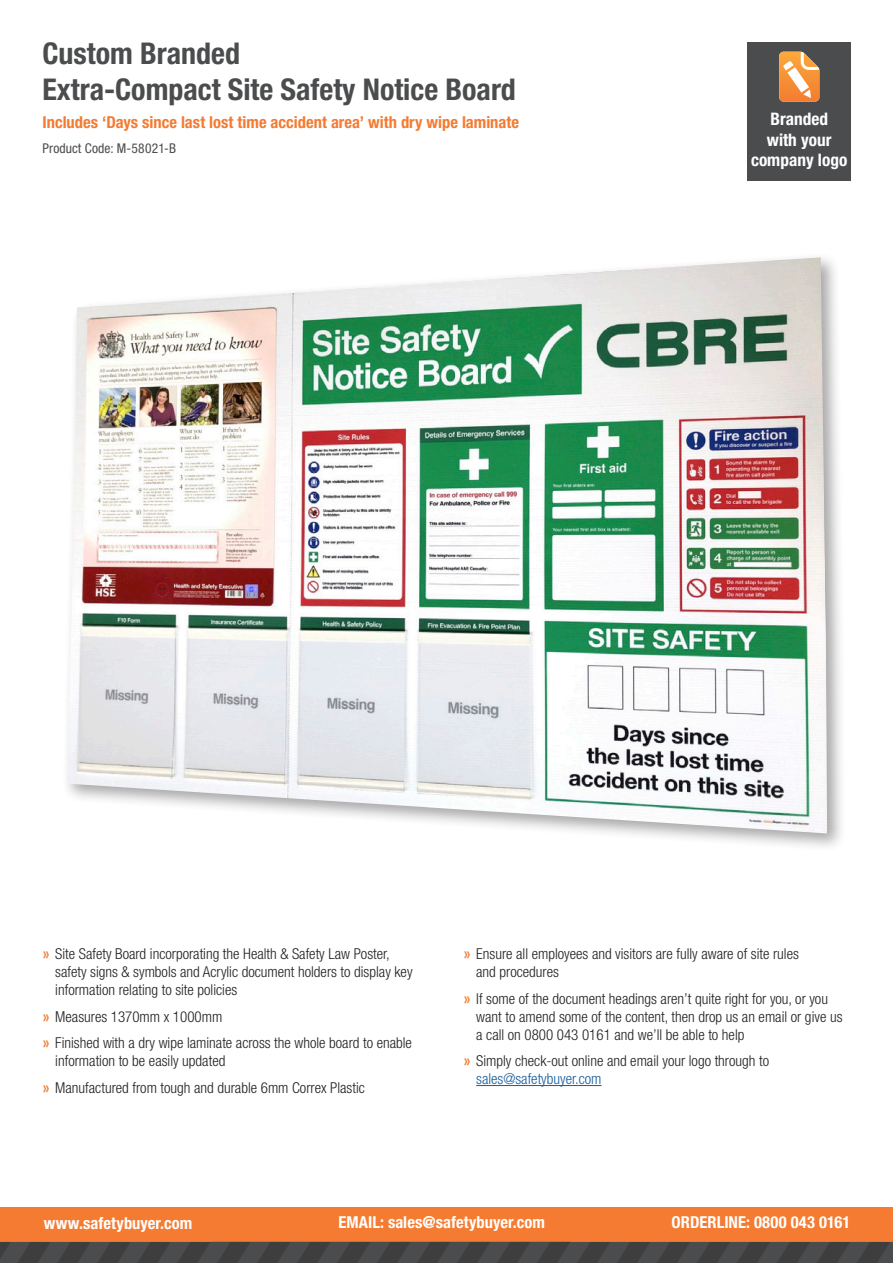
<style>
.page{position:relative;width:893px;height:1263px;background:#fff}
.page>*{position:absolute;margin:0;border:0;box-sizing:border-box;transform-origin:0 0}
.t1{font:700 condensed 30px/36px "Helvetica Neue LT Pro";color:#4b4c4d}
.t2{font:700 condensed 17.25px/20.7px "Helvetica Neue LT Pro";color:#fff;text-align:center}
.t3{font:700 condensed 16.5px "Helvetica Neue LT Pro";letter-spacing:.005em;color:#fff}
.t4{font:700 condensed 16.5px "Helvetica Neue LT Pro";color:#f47b31}
.t5{font:300 condensed 15px/18px "Helvetica Neue LT Pro";color:#231f20}
.t6{font:condensed 13.5px "Helvetica Neue LT Pro";letter-spacing:.01em;color:#4b4c4d}
.s1{font-family:"Praxis LT Pro";font-weight:400;font-stretch:normal;font-size:16.5px;color:#f47b31}
.s2{color:#175d9e}
</style>
<div class="page">
<svg style="left:0;top:1208px;width:893px;height:55px;background:#b06639"></svg>
<div style="left:61px;top:251px;width:785px;height:601px;background:#231f20;opacity:.4"></div>
<img style="left:67px;top:257px;width:760px;height:576px">
<hr style="left:476px;top:1085px;width:126px;height:1px;background:#175d9e">
<div style="left:747px;top:43px;width:103px;height:138px;background:#4b4c4d"></div>
<svg style="left:779px;top:52px;width:40px;height:50px;background:#eba361"></svg>
<h1 class="t1" style="left:43px;top:35px;width:475px">Custom Branded<br>Extra-Compact Site Safety Notice Board</h1>
<p class="t4" style="left:43px;top:112px;width:478px">Includes ‘Days since last lost time accident area’ with dry wipe laminate</p>
<p class="t6" style="left:43px;top:140px;width:135px">Product Code: M-58021-B</p>
<p class="t2" style="left:751px;top:108px;width:98px">Branded<br>with your company logo</p>
<p class="t5" style="left:55px;top:944px;width:359px;text-indent:-13px"><span class="s1">»</span> Site Safety Board incorporating the Health &amp; Safety Law Poster, safety signs &amp; symbols and Acrylic document holders to display key information relating to site policies</p>
<p class="t5" style="left:43px;top:1003px;width:371px;line-height:26.5px"><span class="s1">»</span> Measures 1370mm x 1000mm<br><span class="s1">»</span> Finished with a dry wipe laminate across the whole board to enable</p>
<p class="t5" style="left:43px;top:1047px;width:324px;line-height:26.5px;text-indent:13px">information to be easily updated<br><span class="s1">»</span> Manufactured from tough and durable 6mm Correx Plastic</p>
<p class="t5" style="left:476px;top:944px;width:324px;text-indent:-13px"><span class="s1">»</span> Ensure all employees and visitors are fully aware of site rules and procedures</p>
<p class="t5" style="left:476px;top:989px;width:368px;text-indent:-13px"><span class="s1">»</span> If some of the document headings aren’t quite right for you, or you want to amend some of the content, then drop us an email or give us a call on 0800 043 0161 and we’ll be able to help</p>
<p class="t5" style="left:476px;top:1051px;width:294px;text-indent:-13px"><span class="s1">»</span> Simply check-out online and email your logo through to <span class="s2">sales@safetybuyer.com</span></p>
<p class="t3" style="left:44px;top:1213px;width:150px">www.safetybuyer.com</p>
<p class="t3" style="left:338px;top:1212px;width:208px">EMAIL: sales@safetybuyer.com</p>
<p class="t3" style="left:672px;top:1212px;width:180px">ORDERLINE: 0800 043 0161</p>
</div>
